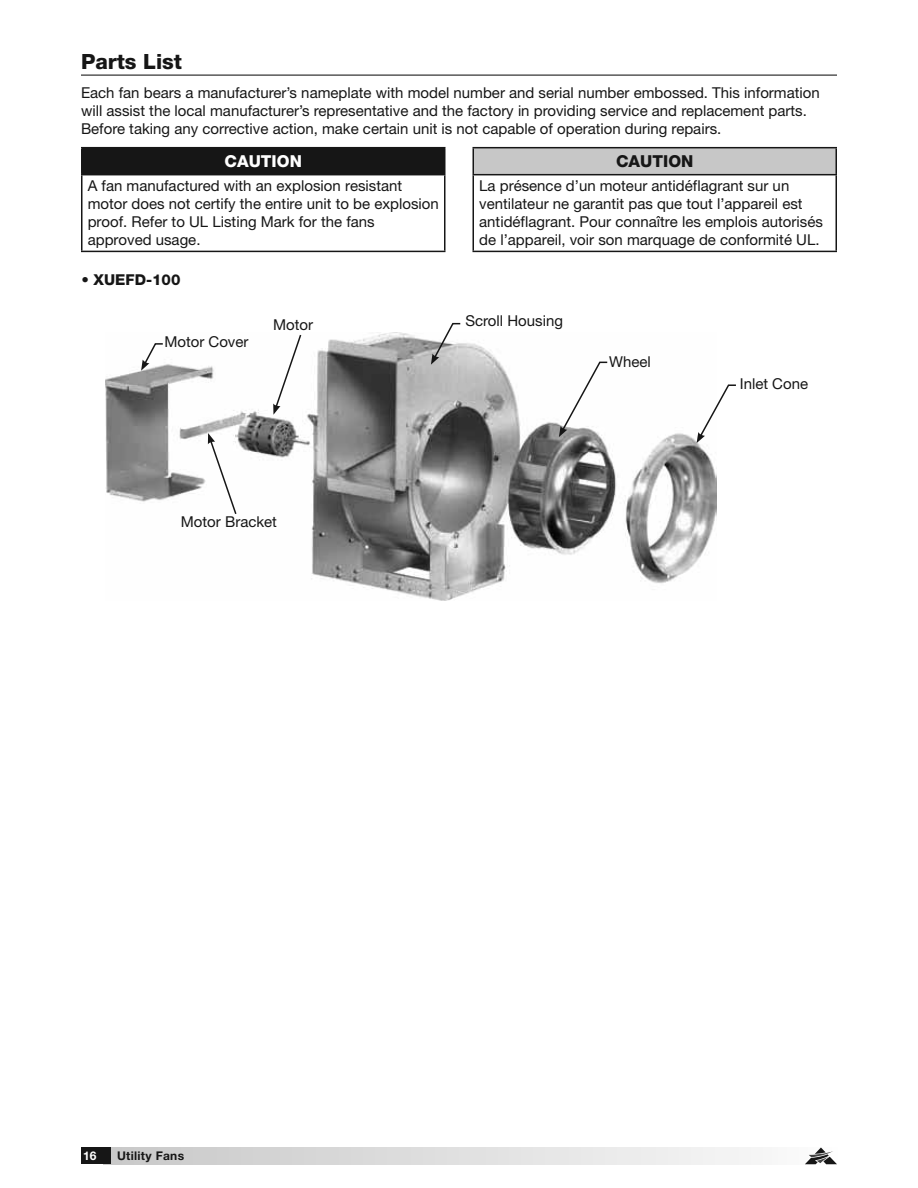
<style>
.page{position:relative;width:918px;height:1188px;background:#fff}
.page>*{position:absolute;margin:0;border:0;box-sizing:border-box;transform-origin:0 0}
.t1{font:800 21px "Helvetica Neue LT Std";color:#161616}
.t2{font:800 16.5px "Helvetica Neue LT Std";color:#fff}
.t3{font:800 16.5px "Helvetica Neue LT Std";color:#161616}
.t4{font:15px/18px "Helvetica Neue LT Std";color:#161616}
.t5{font:800 15px "Helvetica Neue LT Std";color:#161616}
.t6{font:700 12px "Helvetica Neue LT Std";letter-spacing:.025em;color:#161616}
.t7{font:700 12px "Helvetica Neue LT Std";color:#fff}
</style>
<div class="page">
<div style="left:104px;top:1148px;width:733px;height:16px;background:linear-gradient(to right,#c8c8c8,#fbfbfb)"></div>
<div style="left:81px;top:1148px;width:30px;height:16px;background:#161616"></div>
<svg style="left:805px;top:1148px;width:32px;height:16px"></svg>
<hr style="left:81px;top:74px;width:756px;height:2px;background:#585858">
<div style="left:82px;top:148px;width:363px;height:27px;background:#161616"></div>
<hr style="left:81px;top:147px;width:365px;height:1px;background:#161616">
<svg style="left:81px;top:148px;width:1px;height:26px"></svg>
<hr style="left:444px;top:148px;width:2px;height:26px;background:#161616">
<hr style="left:81px;top:174px;width:365px;height:1px;background:#161616">
<hr style="left:81px;top:175px;width:1px;height:76px;background:#161616">
<hr style="left:444px;top:175px;width:2px;height:76px;background:#161616">
<hr style="left:81px;top:251px;width:365px;height:1px;background:#161616">
<div style="left:473px;top:148px;width:363px;height:27px;background:#c7c7c7"></div>
<hr style="left:473px;top:147px;width:364px;height:1px;background:#161616">
<svg style="left:473px;top:148px;width:1px;height:26px"></svg>
<svg style="left:836px;top:148px;width:1px;height:26px"></svg>
<hr style="left:473px;top:174px;width:364px;height:1px;background:#161616">
<hr style="left:473px;top:175px;width:1px;height:76px;background:#161616">
<hr style="left:836px;top:175px;width:1px;height:76px;background:#161616">
<hr style="left:473px;top:251px;width:364px;height:1px;background:#161616">
<img style="left:105px;top:332px;width:611px;height:269px">
<svg style="left:273px;top:333px;width:30px;height:82px"></svg>
<svg style="left:559px;top:361px;width:50px;height:76px"></svg>
<svg style="left:697px;top:384px;width:39px;height:59px"></svg>
<svg style="left:431px;top:322px;width:31px;height:43px"></svg>
<svg style="left:208px;top:433px;width:30px;height:83px"></svg>
<svg style="left:141px;top:342px;width:23px;height:29px"></svg>
<h1 class="t1" style="left:81px;top:54px;width:103px">Parts List</h1>
<p class="t4" style="left:81px;top:85px;width:740px">Each fan bears a manufacturer’s nameplate with model number and serial number embossed. This information will assist the local manufacturer’s representative and the factory in providing service and replacement parts.<br>Before taking any corrective action, make certain unit is not capable of operation during repairs.</p>
<p class="t2" style="left:225px;top:155px;width:79px">CAUTION</p>
<p class="t4" style="left:88px;top:178px;width:353px">A fan manufactured with an explosion resistant motor does not certify the entire unit to be explosion proof. Refer to UL Listing Mark for the fans approved usage.</p>
<p class="t5" style="left:81px;top:274px;width:101px">• XUEFD-100</p>
<p class="t4" style="left:164px;top:334px;width:86px">Motor Cover</p>
<p class="t4" style="left:273px;top:317px;width:42px">Motor</p>
<p class="t3" style="left:616px;top:155px;width:79px">CAUTION</p>
<p class="t4" style="left:479px;top:178px;width:345px">La présence d’un moteur antidéflagrant sur un ventilateur ne garantit pas que tout l’appareil est antidéflagrant. Pour connaître les emplois autorisés de l’appareil, voir son marquage de conformité UL.</p>
<p class="t4" style="left:465px;top:313px;width:99px">Scroll Housing</p>
<p class="t4" style="left:609px;top:354px;width:43px">Wheel</p>
<p class="t4" style="left:740px;top:376px;width:70px">Inlet Cone</p>
<p class="t4" style="left:181px;top:514px;width:98px">Motor Bracket</p>
<p class="t7" style="left:83px;top:1152px;width:15px">16</p>
<p class="t6" style="left:117px;top:1152px;width:69px">Utility Fans</p>
</div>
